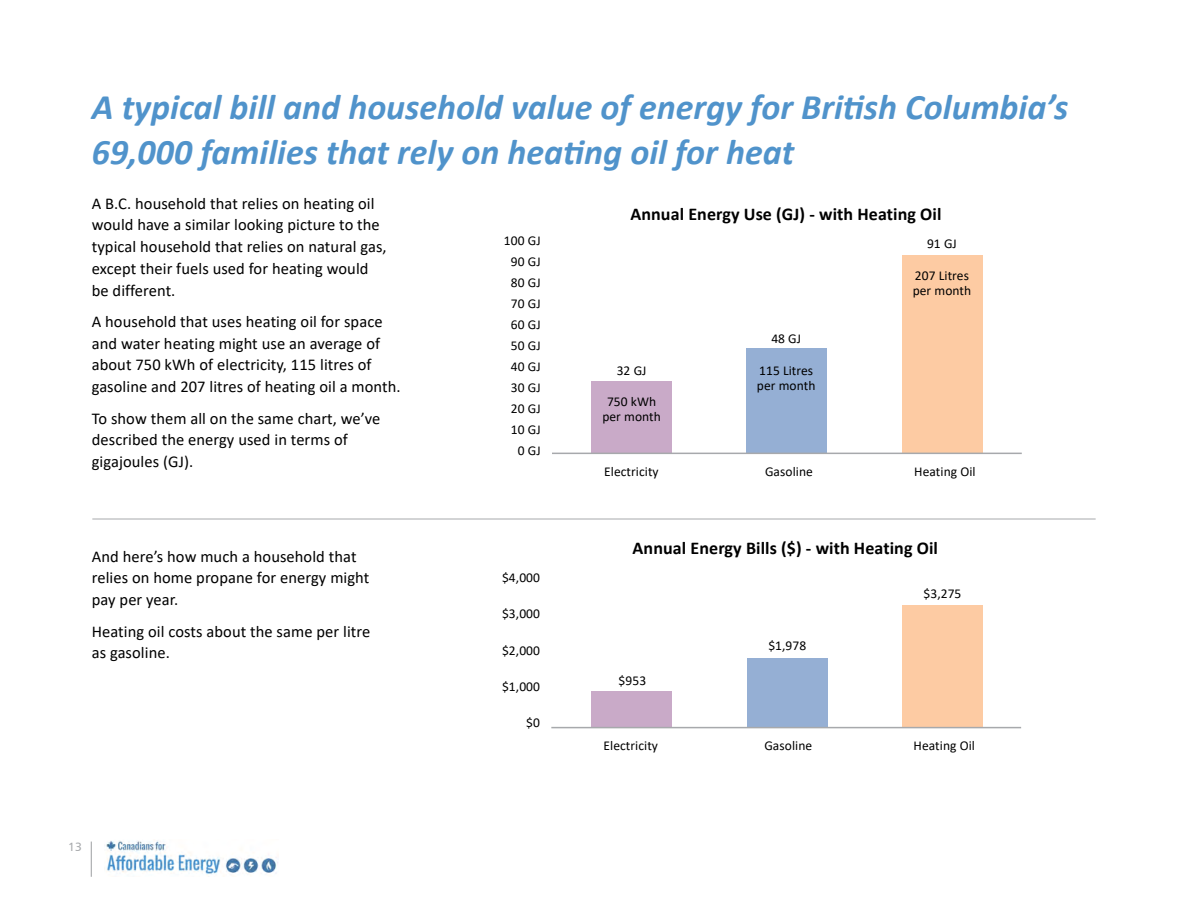
<style>
.page{position:relative;width:1188px;height:918px;background:#fff}
.page>*{position:absolute;margin:0;border:0;box-sizing:border-box;transform-origin:0 0}
.t1{font:italic 700 36px/45px "Calibri";color:#5093cb}
.t2{font:700 18px "Calibri";letter-spacing:.005em;color:#000}
.t3{font:16.5px/21.8px "Calibri";letter-spacing:.005em;color:#000}
.t4{font:13.5px/21px "Calibri";letter-spacing:.005em;color:#000}
.t5{font:12px "Humanist 777 BT Roman B";color:#a7a9ac}
</style>
<div class="page">
<img style="left:106px;top:840px;width:172px;height:36px">
<hr style="left:91px;top:842px;width:1px;height:35px;background:#a7a9ac">
<div style="left:747px;top:658px;width:81px;height:69px;background:#95afd4"></div>
<div style="left:591px;top:691px;width:81px;height:36px;background:#c9aac8"></div>
<div style="left:902px;top:605px;width:81px;height:122px;background:#fdcba3"></div>
<div style="left:591px;top:381px;width:81px;height:72px;background:#c9aac8"></div>
<div style="left:902px;top:255px;width:81px;height:198px;background:#fdcba3"></div>
<hr style="left:92px;top:519px;width:1004px;height:1px;background:#a7a9ac">
<div style="left:746px;top:348px;width:81px;height:105px;background:#95afd4"></div>
<hr style="left:552px;top:453px;width:470px;height:1px;background:#a7a9ac">
<hr style="left:551px;top:727px;width:470px;height:1px;background:#a7a9ac">
<h1 class="t1" style="left:92px;top:83px;width:978px">A typical bill and household value of energy for British Columbia’s<br>69,000 families that rely on heating oil for heat</h1>
<p class="t3" style="left:92px;top:192px;width:296px">A B.C. household that relies on heating oil would have a similar looking picture to the typical household that relies on natural gas, except their fuels used for heating would be different.</p>
<p class="t3" style="left:92px;top:310px;width:310px">A household that uses heating oil for space and water heating might use an average of about 750 kWh of electricity, 115 litres of gasoline and 207 litres of heating oil a month.</p>
<p class="t3" style="left:92px;top:407px;width:290px">To show them all on the same chart, we’ve described the energy used in terms of gigajoules (GJ).</p>
<p class="t2" style="left:630px;top:201px;width:312px">Annual Energy Use (GJ) - with Heating Oil</p>
<p class="t4" style="left:927px;top:233px;width:31px">91 GJ</p>
<p class="t4" style="left:913px;top:268px;width:60px;line-height:15px">207 Litres per month</p>
<p class="t4" style="left:504px;top:230px;width:38px;text-align:right">100 GJ<br>90 GJ<br>80 GJ<br>70 GJ<br>60 GJ<br>50 GJ<br>40 GJ<br>30 GJ<br>20 GJ<br>10 GJ<br>0 GJ</p>
<p class="t4" style="left:771px;top:328px;width:31px">48 GJ</p>
<p class="t4" style="left:757px;top:362px;width:60px;line-height:15px">115 Litres per month</p>
<p class="t4" style="left:617px;top:359px;width:31px">32 GJ</p>
<p class="t4" style="left:602px;top:394px;width:60px;line-height:15px;text-align:center">750 kWh per month</p>
<p class="t4" style="left:604px;top:461px;width:56px">Electricity</p>
<p class="t4" style="left:765px;top:461px;width:49px">Gasoline</p>
<p class="t4" style="left:914px;top:461px;width:63px">Heating Oil</p>
<p class="t3" style="left:92px;top:545px;width:279px">And here’s how much a household that relies on home propane for energy might pay per year.</p>
<p class="t3" style="left:92px;top:620px;width:280px">Heating oil costs about the same per litre as gasoline.</p>
<p class="t4" style="left:502px;top:567px;width:39px">$4,000</p>
<p class="t4" style="left:502px;top:603px;width:39px">$3,000</p>
<p class="t4" style="left:502px;top:639px;width:39px">$2,000</p>
<p class="t4" style="left:502px;top:676px;width:39px">$1,000</p>
<p class="t4" style="left:526px;top:712px;width:15px">$0</p>
<p class="t2" style="left:633px;top:536px;width:307px">Annual Energy Bills ($) - with Heating Oil</p>
<p class="t4" style="left:619px;top:669px;width:29px">$953</p>
<p class="t4" style="left:768px;top:635px;width:39px">$1,978</p>
<p class="t4" style="left:924px;top:583px;width:39px">$3,275</p>
<p class="t4" style="left:604px;top:735px;width:56px">Electricity</p>
<p class="t4" style="left:764px;top:735px;width:49px">Gasoline</p>
<p class="t4" style="left:914px;top:735px;width:63px">Heating Oil</p>
<p class="t5" style="left:68px;top:839px;width:15px">13</p>
</div>
